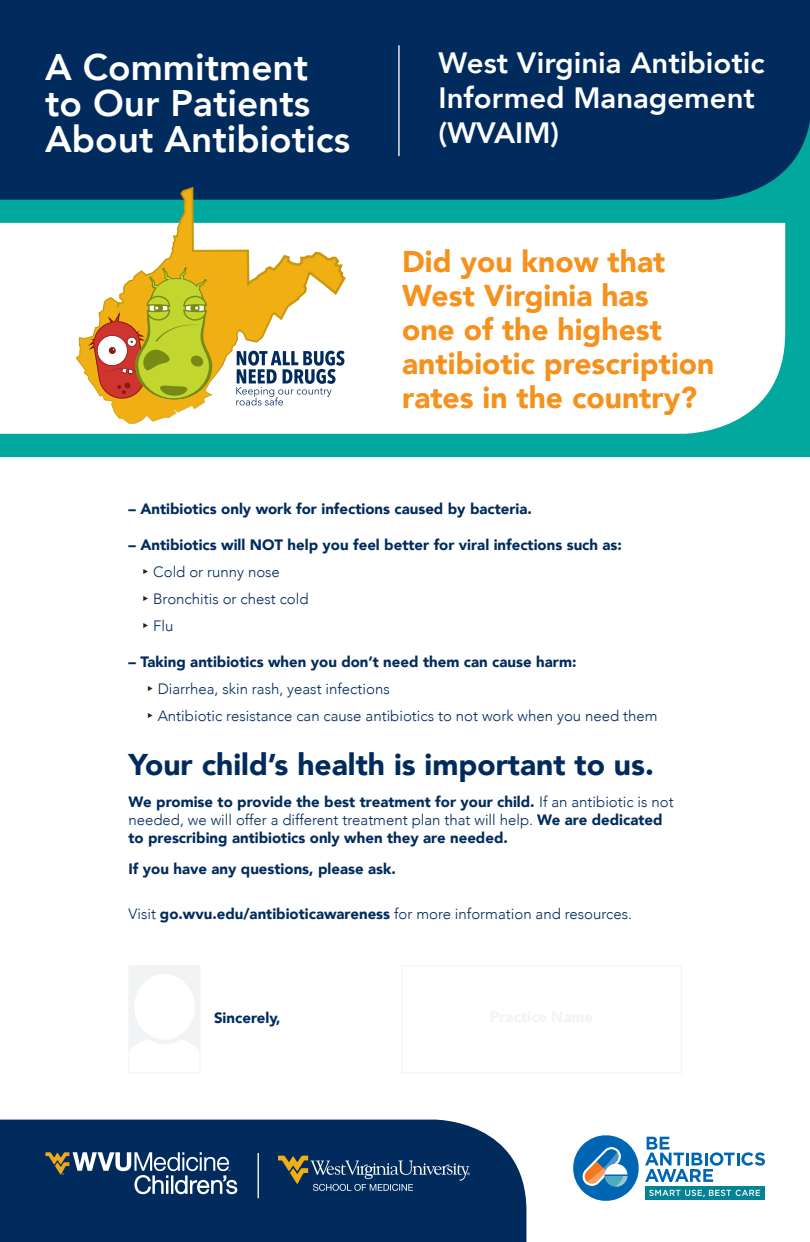
<style>
.page{position:relative;width:810px;height:1242px;background:#fff}
.page>*{position:absolute;margin:0;border:0;box-sizing:border-box;transform-origin:0 0}
.t1{font:800 37px/36px "Avenir";color:#fff}
.t2{font:900 30px/34px "Avenir";color:#f6911e}
.t3{font:900 30px "Avenir";color:#002b5c}
.t4{font:800 29.4px/35.2px "Avenir";color:#fff}
.t5{font:900 15px/18px "Avenir";color:#002b5c}
.t6{font:300 15px "Avenir";color:#002b5c}
.s1{font-family:"Helvetica Neue";font-weight:400;font-size:20px;color:#231f20}
.s2{font-weight:300}
.s3{font-weight:900}
</style>
<div class="page">
<div style="left:0;top:101px;width:810px;height:356px;background:#00a89d"></div>
<div style="left:0;top:223px;width:785px;height:211px;background:#fff"></div>
<div style="left:0;top:1120px;width:526px;height:122px;background:#002b5c"></div>
<svg style="left:278px;top:1156px;width:192px;height:35px;background:#2a4a6b"></svg>
<svg style="left:45px;top:1152px;width:192px;height:42px;background:#415f80"></svg>
<svg style="left:573px;top:1135px;width:192px;height:66px"></svg>
<hr style="left:258px;top:1153px;width:1px;height:45px;background:#fff">
<div style="left:0;top:0;width:810px;height:200px;background:#002b5c"></div>
<hr style="left:398px;top:45px;width:2px;height:111px;background:#fff">
<svg style="left:76px;top:187px;width:270px;height:237px;background:#bfcaa3"></svg>
<svg style="left:236px;top:351px;width:109px;height:54px;background:#aebbcb"></svg>
<svg style="left:86px;top:267px;width:128px;height:134px;background:#d0b54b"></svg>
<svg style="left:129px;top:965px;width:71px;height:86px"></svg>
<p class="t1" style="left:45px;top:49px;width:306px">A Commitment to Our Patients<br>About Antibiotics</p>
<p class="t4" style="left:439px;top:45px;width:328px">West Virginia Antibiotic<br>Informed Management (WVAIM)</p>
<p class="t2" style="left:402px;top:244px;width:314px">Did you know that<br>West Virginia has<br>one of the highest antibiotic prescription rates in the country?</p>
<p class="t5" style="left:128px;top:500px;width:405px">– Antibiotics only work for infections caused by bacteria.</p>
<p class="t5" style="left:128px;top:536px;width:495px">– Antibiotics will NOT help you feel better for viral infections such as:</p>
<p class="t6" style="left:142px;top:563px;width:140px"><span class="s1">‣</span> Cold or runny nose</p>
<p class="t6" style="left:142px;top:590px;width:168px"><span class="s1">‣</span> Bronchitis or chest cold</p>
<p class="t6" style="left:142px;top:617px;width:33px"><span class="s1">‣</span> Flu</p>
<p class="t5" style="left:128px;top:653px;width:450px">– Taking antibiotics when you don’t need them can cause harm:</p>
<p class="t6" style="left:146px;top:680px;width:245px"><span class="s1">‣</span> Diarrhea, skin rash, yeast infections</p>
<p class="t6" style="left:146px;top:707px;width:513px"><span class="s1">‣</span> Antibiotic resistance can cause antibiotics to not work when you need them</p>
<p class="t3" style="left:128px;top:739px;width:527px">Your child’s health is important to us.</p>
<p class="t5" style="left:128px;top:792px;width:547px">We promise to provide the best treatment for your child. <span class="s2">If an antibiotic is not needed, we will offer a different treatment plan that will help.</span> We are dedicated to prescribing antibiotics only when they are needed.</p>
<p class="t5" style="left:128px;top:860px;width:269px">If you have any questions, please ask.</p>
<p class="t6" style="left:128px;top:905px;width:505px">Visit <span class="s3">go.wvu.edu/antibioticawareness</span> for more information and resources.</p>
<p class="t5" style="left:214px;top:1009px;width:68px">Sincerely,</p>
</div>
